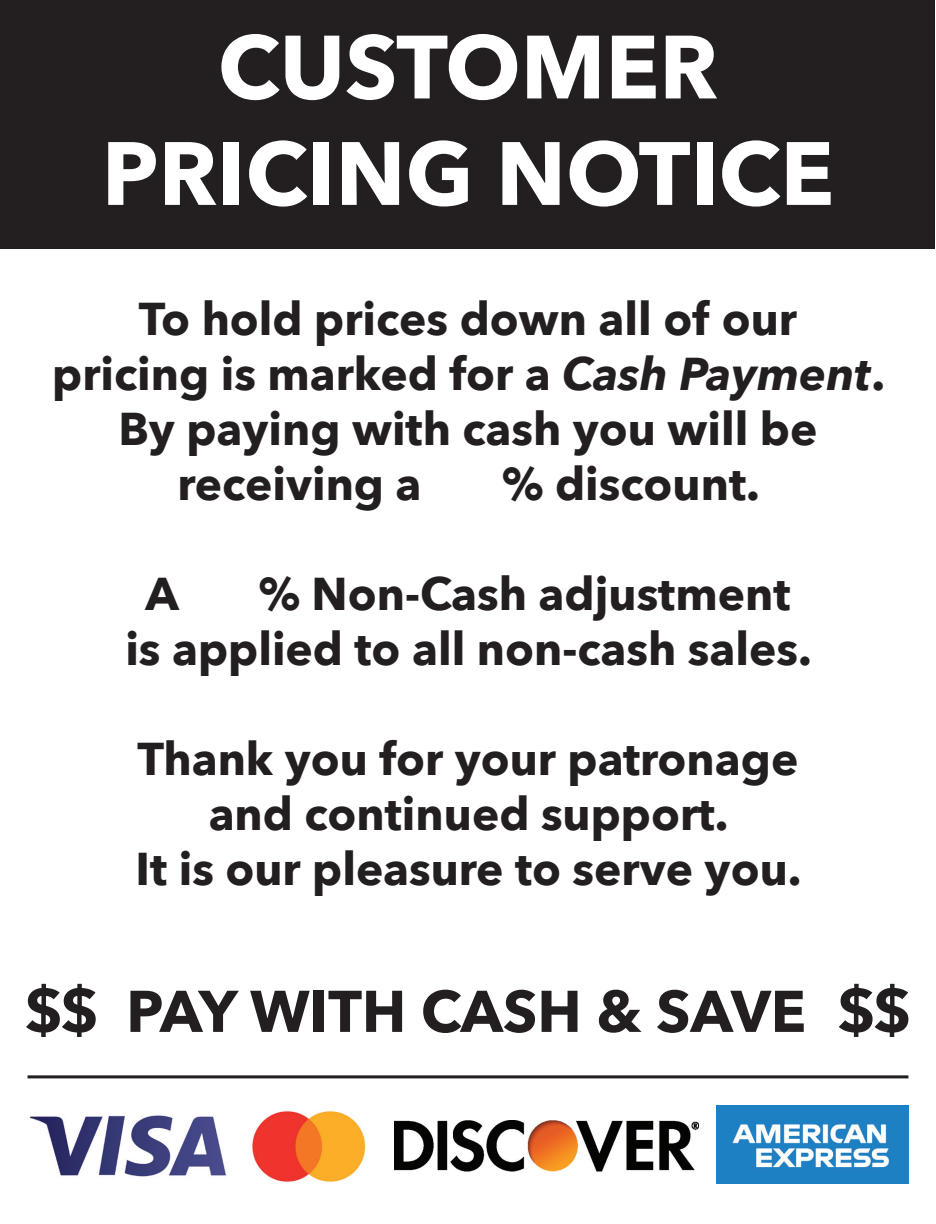
<style>
.page{position:relative;width:936px;height:1224px;background:#fff}
.page>*{position:absolute;margin:0;border:0;box-sizing:border-box;transform-origin:0 0}
.t1{font:700 88.8px/106.4px "Avenir Next";color:#fff;text-align:center}
.t2{font:700 58.2px "Avenir Next";color:#231f20}
.t3{font:700 45.8px/55px "Avenir Next";color:#231f20}
.s1{font-style:italic}
.s2{font-size:61.2px}
</style>
<div class="page">
<div style="left:1px;top:0;width:934px;height:248px;background:#231f20"></div>
<img style="left:716px;top:1105px;width:192px;height:79px">
<img style="left:252px;top:1112px;width:114px;height:69px">
<img style="left:29px;top:1115px;width:198px;height:62px">
<img style="left:394px;top:1121px;width:304px;height:51px">
<hr style="left:28px;top:1075px;width:880px;height:3px;background:#231f20">
<h1 class="t1" style="left:102px;top:13px;width:734px">CUSTOMER<br>PRICING NOTICE</h1>
<p class="t3" style="left:139px;top:290px;width:660px">To hold prices down all of our</p>
<p class="t3" style="left:52px;top:345px;width:834px">pricing is marked for a <span class="s1">Cash Payment</span>.</p>
<p class="t3" style="left:118px;top:400px;width:701px">By paying with cash you will be</p>
<p class="t3" style="left:177px;top:455px;width:246px">receiving a</p>
<p class="t3" style="left:502px;top:455px;width:260px">% discount.</p>
<p class="t3" style="left:125px;top:566px;width:688px;text-indent:133px">% Non-Cash adjustment is applied to all non-cash sales.</p>
<p class="t3" style="left:145px;top:566px;width:35px">A</p>
<p class="t3" style="left:136px;top:731px;width:667px;text-align:center">Thank you for your patronage and continued support.<br>It is our pleasure to serve you.</p>
<p class="t2" style="left:24px;top:961px;width:890px"><span class="s2">$$</span> PAY WITH CASH &amp; SAVE <span class="s2">$$</span></p>
</div>
